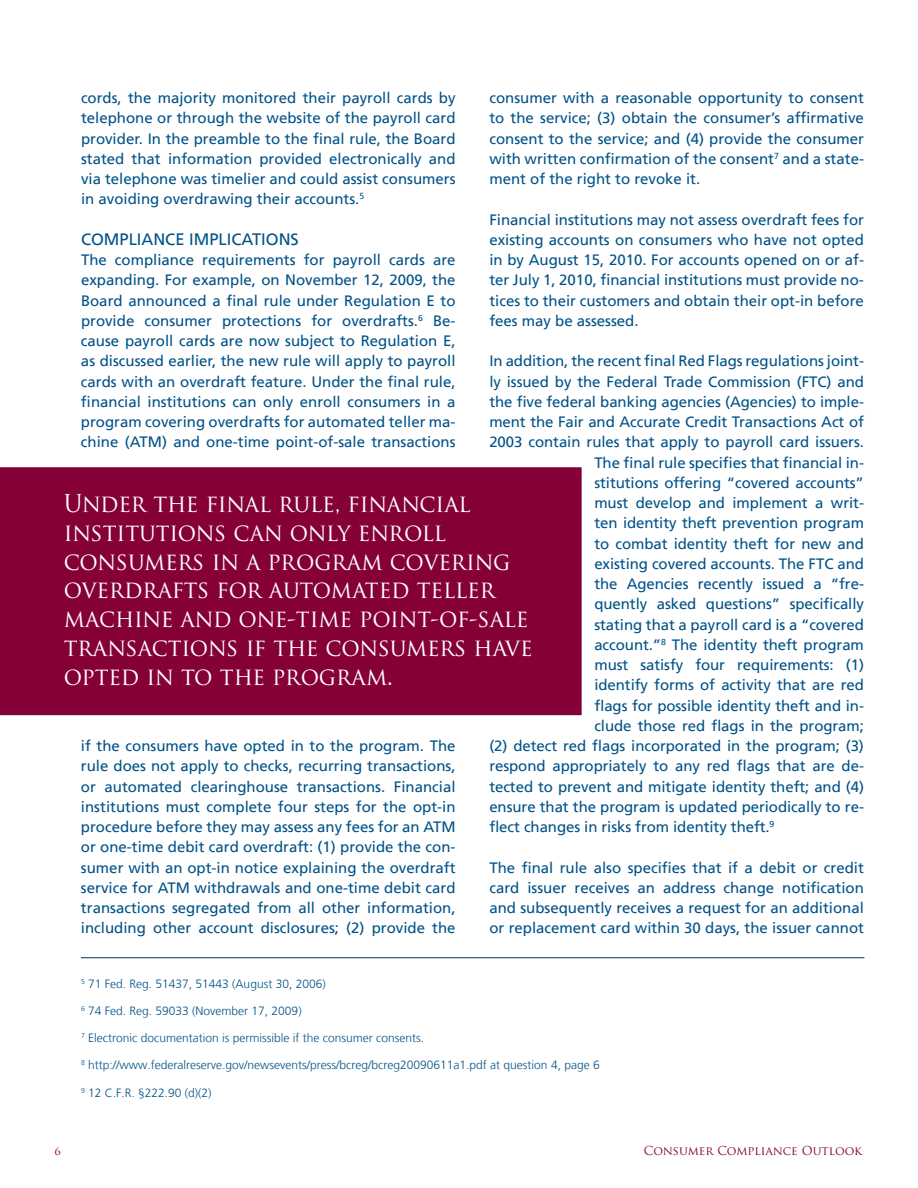
<style>
.page{position:relative;width:918px;height:1188px;background:#fff}
.page>*{position:absolute;margin:0;border:0;box-sizing:border-box;transform-origin:0 0}
.t1{font:24px/28.8px "Trajan Pro";letter-spacing:-.005em;color:#fff;scale:.95 1}
.t2{font:16.5px "Frutiger LT";color:#005288}
.t3{font:15px/20.2px "Frutiger LT";letter-spacing:-.005em;color:#005288;text-align:justify}
.t4{font:300 12px "Frutiger LT";color:#005288}
.t5{font:12px "Trajan Pro";color:#860038}
</style>
<div class="page">
<hr style="left:81px;top:957px;width:783px;height:1px;background:#002b5c">
<div style="left:0;top:467px;width:582px;height:248px;background:#860038"></div>
<p class="t3" style="left:81px;top:88px;width:376px">cords, the majority monitored their payroll cards by telephone or through the website of the payroll card provider. In the preamble to the final rule, the Board stated that information provided electronically and via telephone was timelier and could assist consumers in avoiding overdrawing their accounts.<sup>5</sup></p>
<p class="t2" style="left:81px;top:229px;width:219px">COMPLIANCE IMPLICATIONS</p>
<p class="t3" style="left:81px;top:250px;width:376px">The compliance requirements for payroll cards are expanding. For example, on November 12, 2009, the Board announced a final rule under Regulation E to provide consumer protections for overdrafts.<sup>6</sup> Be&shy;cause payroll cards are now subject to Regulation E, as discussed earlier, the new rule will apply to payroll cards with an overdraft feature. Under the final rule, financial institutions can only enroll consumers in a program covering overdrafts for automated teller ma&shy;chine (ATM) and one-time point-of-sale transactions</p>
<p class="t3" style="left:489px;top:88px;width:376px">consumer with a reasonable opportunity to consent to the service; (3) obtain the consumer’s affirmative consent to the service; and (4) provide the consumer with written confirmation of the consent<sup>7</sup> and a state&shy;ment of the right to revoke it.</p>
<p class="t3" style="left:489px;top:209px;width:376px">Financial institutions may not assess overdraft fees for existing accounts on consumers who have not opted in by August 15, 2010. For accounts opened on or af&shy;ter July 1, 2010, financial institutions must provide no&shy;tices to their customers and obtain their opt-in before fees may be assessed.</p>
<p class="t3" style="left:489px;top:351px;width:376px">In addition, the recent final Red Flags regulations joint-</p>
<p class="t3" style="left:489px;top:371px;width:376px">ly issued by the Federal Trade Commission (FTC) and</p>
<p class="t3" style="left:489px;top:392px;width:376px">the five federal banking agencies (Agencies) to imple-</p>
<p class="t3" style="left:489px;top:412px;width:376px">ment the Fair and Accurate Credit Transactions Act of</p>
<p class="t3" style="left:489px;top:432px;width:376px">2003 contain rules that apply to payroll card issuers.</p>
<p class="t3" style="left:594px;top:452px;width:271px">The final rule specifies that financial in-</p>
<p class="t3" style="left:594px;top:473px;width:271px">stitutions offering “covered accounts”</p>
<p class="t3" style="left:594px;top:493px;width:271px">must develop and implement a writ-</p>
<p class="t3" style="left:594px;top:513px;width:271px">ten identity theft prevention program</p>
<p class="t3" style="left:594px;top:533px;width:271px">to combat identity theft for new and</p>
<p class="t3" style="left:594px;top:554px;width:271px">existing covered accounts. The FTC and</p>
<p class="t3" style="left:594px;top:574px;width:271px">the Agencies recently issued a “fre-</p>
<p class="t3" style="left:594px;top:594px;width:271px">quently asked questions” specifically</p>
<p class="t3" style="left:594px;top:614px;width:271px">stating that a payroll card is a “covered</p>
<p class="t3" style="left:594px;top:635px;width:271px">account.”<sup>8</sup> The identity theft program</p>
<p class="t3" style="left:594px;top:655px;width:271px">must satisfy four requirements: (1)</p>
<p class="t3" style="left:594px;top:675px;width:271px">identify forms of activity that are red</p>
<p class="t3" style="left:594px;top:695px;width:271px">flags for possible identity theft and in-</p>
<p class="t3" style="left:594px;top:716px;width:271px">clude those red flags in the program;</p>
<p class="t3" style="left:489px;top:736px;width:376px">(2) detect red flags incorporated in the program; (3)</p>
<p class="t3" style="left:489px;top:756px;width:376px">respond appropriately to any red flags that are de-</p>
<p class="t3" style="left:489px;top:776px;width:376px">tected to prevent and mitigate identity theft; and (4)</p>
<p class="t3" style="left:489px;top:797px;width:376px">ensure that the program is updated periodically to re-</p>
<p class="t3" style="left:489px;top:817px;width:287px">flect changes in risks from identity theft.<sup>9</sup></p>
<p class="t3" style="left:489px;top:857px;width:376px">The final rule also specifies that if a debit or credit card issuer receives an address change notification and subsequently receives a request for an additional or replacement card within 30 days, the issuer cannot</p>
<h1 class="t1" style="left:64px;top:489px;width:495px">Under the final rule, financial institutions can only enroll consumers in a program covering overdrafts for automated teller machine and one-time point-of-sale transactions if the consumers have opted in to the program.</h1>
<p class="t3" style="left:81px;top:736px;width:376px">if the consumers have opted in to the program. The rule does not apply to checks, recurring transactions, or automated clearinghouse transactions. Financial institutions must complete four steps for the opt-in procedure before they may assess any fees for an ATM or one-time debit card overdraft: (1) provide the con&shy;sumer with an opt-in notice explaining the overdraft service for ATM withdrawals and one-time debit card transactions segregated from all other information, including other account disclosures; (2) provide the</p>
<p class="t4" style="left:81px;top:977px;width:246px"><sup>5</sup> 71 Fed. Reg. 51437, 51443 (August 30, 2006)</p>
<p class="t4" style="left:81px;top:1004px;width:222px"><sup>6</sup> 74 Fed. Reg. 59033 (November 17, 2009)</p>
<p class="t4" style="left:81px;top:1031px;width:345px"><sup>7</sup> Electronic documentation is permissible if the consumer consents.</p>
<p class="t4" style="left:81px;top:1058px;width:520px"><sup>8</sup> http://www.federalreserve.gov/newsevents/press/bcreg/bcreg20090611a1.pdf at question 4, page 6</p>
<p class="t4" style="left:81px;top:1086px;width:132px"><sup>9</sup> 12 C.F.R. §222.90 (d)(2)</p>
<p class="t5" style="left:54px;top:1143px;width:8px">6</p>
<p class="t5" style="left:644px;top:1143px;width:220px">Consumer Compliance Outlook</p>
</div>
